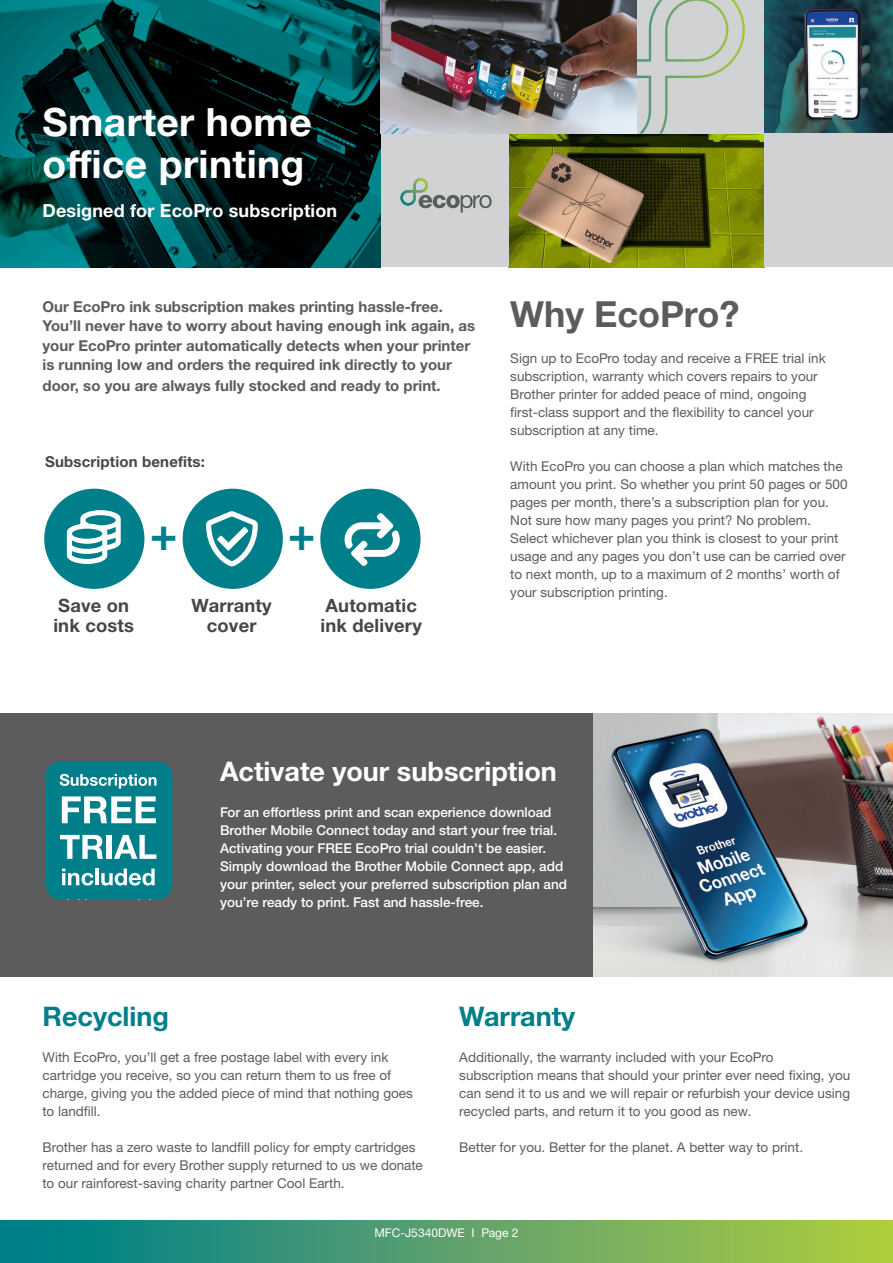
<style>
.page{position:relative;width:893px;height:1263px;background:#fff}
.page>*{position:absolute;margin:0;border:0;box-sizing:border-box;transform-origin:0 0}
.t1{font:700 46.35px "Helvetica Neue LTW1 G";color:#007e89}
.t2{font:700 39px/42px "Helvetica Neue LTW1 G";letter-spacing:.01em;color:#fff}
.t3{font:700 36px "Helvetica Neue LTW1 G";color:#5c5c5f}
.t4{font:700 27px "Helvetica Neue LTW1 G";color:#fff}
.t5{font:700 27px "Helvetica Neue LTW1 G";color:#007e89}
.t6{font:700 18.3px/20.1px "Helvetica Neue LTW1 G";letter-spacing:.01em;color:#454647}
.t7{font:700 18px "Helvetica Neue LTW1 G";letter-spacing:.01em;color:#fff}
.t8{font:700 15px/19.5px "Helvetica Neue LTW1 G";color:#5c5c5f}
.t9{font:700 15px "Helvetica Neue LTW1 G";letter-spacing:.01em;color:#454647}
.t10{font:13.5px/18px "Helvetica Neue LTW1 G";color:#5c5c5f}
.t11{font:500 13.5px/18px "Helvetica Neue LTW1 G";color:#fff}
.t12{font:12px "Helvetica Neue LTW1 G";color:#fff}
</style>
<div class="page">
<img style="left:509px;top:134px;width:256px;height:133px">
<div style="left:381px;top:134px;width:128px;height:133px;background:#d1d2d4"></div>
<svg style="left:400px;top:178px;width:92px;height:35px"></svg>
<div style="left:637px;top:0;width:128px;height:134px;background:#d1d2d4"></div>
<svg style="left:637px;top:0;width:108px;height:134px"></svg>
<img style="left:765px;top:0;width:128px;height:134px">
<div style="left:765px;top:134px;width:128px;height:133px;background:#d1d2d4"></div>
<img style="left:0;top:0;width:381px;height:267px">
<img style="left:381px;top:0;width:256px;height:134px">
<svg style="left:320px;top:488px;width:101px;height:101px"></svg>
<svg style="left:182px;top:488px;width:101px;height:101px"></svg>
<svg style="left:44px;top:488px;width:101px;height:101px"></svg>
<div style="left:0;top:1220px;width:893px;height:43px;background:linear-gradient(to right,#007a90,#b5cb42)"></div>
<div style="left:0;top:713px;width:893px;height:264px;background:#5c5c5f"></div>
<img style="left:593px;top:713px;width:300px;height:264px">
<svg style="left:45px;top:761px;width:127px;height:138px;background:#3698a0"></svg>
<h2 class="t2" style="left:43px;top:100px;width:271px">Smarter home office printing</h2>
<h3 class="t7" style="left:43px;top:199px;width:296px">Designed for EcoPro subscription</h3>
<p class="t8" style="left:43px;top:296px;width:434px">Our EcoPro ink subscription makes printing hassle-free.<br>You’ll never have to worry about having enough ink again, as your EcoPro printer automatically detects when your printer is running low and orders the required ink directly to your</p>
<p class="t8" style="left:43px;top:376px;width:400px">door, so you are always fully stocked and ready to print.</p>
<p class="t9" style="left:45px;top:453px;width:161px">Subscription benefits:</p>
<h1 class="t1" style="left:150px;top:505px;width:29px">+</h1>
<h1 class="t1" style="left:288px;top:505px;width:29px">+</h1>
<h3 class="t6" style="left:53px;top:596px;width:82px">Save on ink costs</h3>
<h3 class="t6" style="left:192px;top:596px;width:82px;text-align:center">Warranty cover</h3>
<h3 class="t6" style="left:320px;top:596px;width:103px">Automatic ink delivery</h3>
<h3 class="t3" style="left:510px;top:292px;width:231px">Why EcoPro?</h3>
<p class="t10" style="left:510px;top:349px;width:317px">Sign up to EcoPro today and receive a FREE trial ink subscription, warranty which covers repairs to your Brother printer for added peace of mind, ongoing first-class support and the flexibility to cancel your subscription at any time.</p>
<p class="t10" style="left:510px;top:457px;width:339px">With EcoPro you can choose a plan which matches the amount you print. So whether you print 50 pages or 500 pages per month, there’s a subscription plan for you.<br>Not sure how many pages you print? No problem.<br>Select whichever plan you think is closest to your print usage and any pages you don’t use can be carried over to next month, up to a maximum of 2 months’ worth of your subscription printing.</p>
<h3 class="t4" style="left:220px;top:754px;width:338px">Activate your subscription</h3>
<p class="t11" style="left:220px;top:803px;width:348px">For an effortless print and scan experience download Brother Mobile Connect today and start your free trial.<br>Activating your FREE EcoPro trial couldn’t be easier.<br>Simply download the Brother Mobile Connect app, add your printer, select your preferred subscription plan and you’re ready to print. Fast and hassle-free.</p>
<h3 class="t5" style="left:43px;top:1000px;width:128px">Recycling</h3>
<p class="t10" style="left:43px;top:1048px;width:372px">With EcoPro, you’ll get a free postage label with every ink cartridge you receive, so you can return them to us free of charge, giving you the added piece of mind that nothing goes to landfill.</p>
<p class="t10" style="left:43px;top:1138px;width:382px">Brother has a zero waste to landfill policy for empty cartridges returned and for every Brother supply returned to us we donate to our rainforest-saving charity partner Cool Earth.</p>
<p class="t12" style="left:374px;top:1226px;width:146px">MFC-J5340DWE I Page 2</p>
<h3 class="t5" style="left:459px;top:1000px;width:117px">Warranty</h3>
<p class="t10" style="left:459px;top:1048px;width:393px">Additionally, the warranty included with your EcoPro subscription means that should your printer ever need fixing, you can send it to us and we will repair or refurbish your device using recycled parts, and return it to you good as new.</p>
<p class="t10" style="left:459px;top:1138px;width:345px">Better for you. Better for the planet. A better way to print.</p>
</div>
